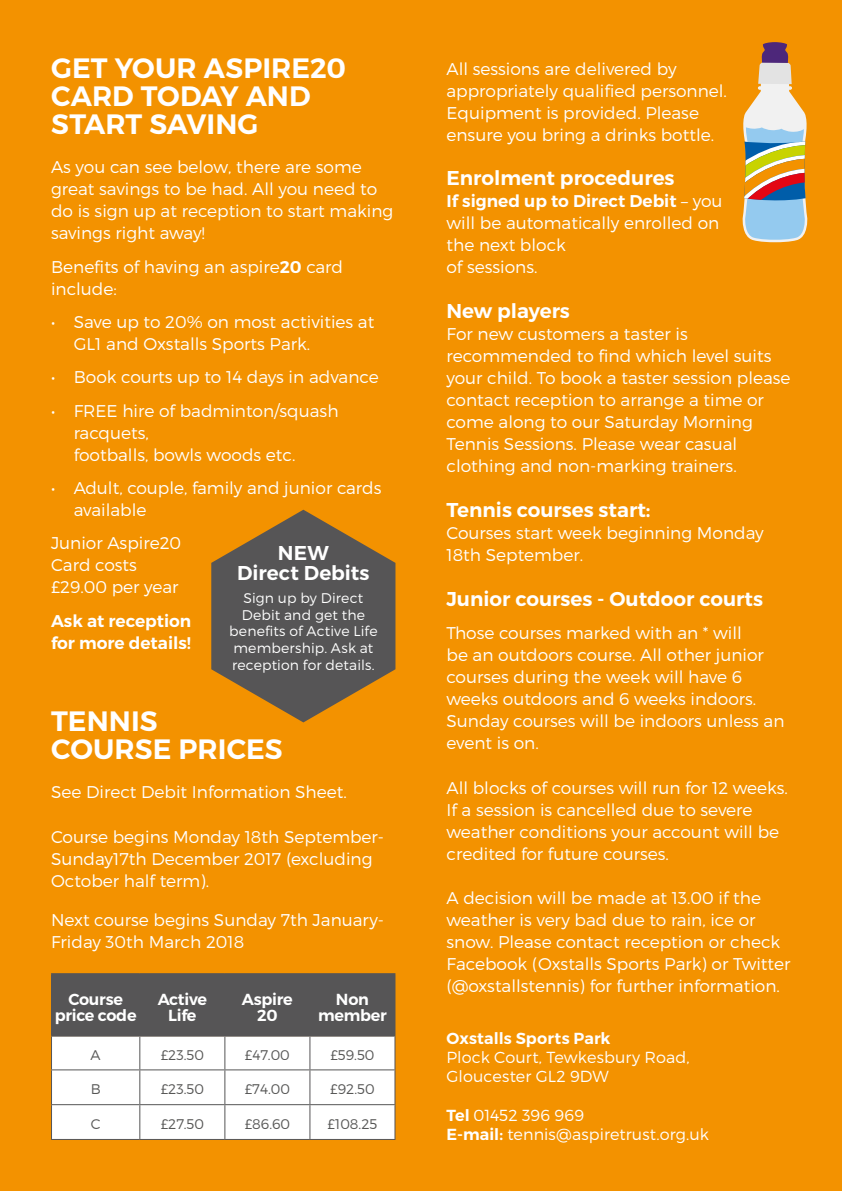
<style>
.page{position:relative;width:842px;height:1191px;background:#f39200}
.page>*{position:absolute;margin:0;border:0;box-sizing:border-box;transform-origin:0 0}
.t1{font:600 28px/28px "Montserrat";color:#fff}
.t2{font:600 20px/20px "Montserrat";color:#fff;text-align:center}
.t3{font:300 17px/22px "Montserrat";color:#fff}
.t4{font:600 17px/22px "Montserrat";color:#fff}
.t5{font:300 16px/19.2px "Montserrat";letter-spacing:.005em;color:#fff}
.t6{font:600 16px/16px "Montserrat";letter-spacing:-.015em;color:#fff;text-align:center}
.t7{font:600 16px "Montserrat";letter-spacing:.005em;color:#fff}
.t8{font:300 14px/16.8px "Montserrat";letter-spacing:.01em;color:#fff;text-align:center}
.t9{font:300 14px "Montserrat";color:#575756}
.s1{font-weight:600}
</style>
<div class="page">
<svg style="left:211px;top:510px;width:184px;height:212px"></svg>
<svg style="left:52px;top:974px;width:342px;height:165px;background:#bdbdbd"></svg>
<hr style="left:51px;top:973px;width:89px;height:1px;background:#565556">
<hr style="left:51px;top:974px;width:1px;height:61px;background:#565556">
<hr style="left:140px;top:973px;width:85px;height:1px;background:#565556">
<hr style="left:139px;top:974px;width:1px;height:61px;background:#565556">
<hr style="left:225px;top:973px;width:85px;height:1px;background:#565556">
<hr style="left:224px;top:974px;width:1px;height:61px;background:#565556">
<hr style="left:310px;top:973px;width:85px;height:1px;background:#565556">
<hr style="left:309px;top:974px;width:1px;height:61px;background:#565556">
<hr style="left:394px;top:974px;width:1px;height:61px;background:#565556">
<hr style="left:51px;top:1035px;width:89px;height:1px;background:#565556">
<hr style="left:51px;top:1036px;width:1px;height:33px;background:#565556">
<hr style="left:140px;top:1035px;width:85px;height:1px;background:#565556">
<hr style="left:139px;top:1036px;width:1px;height:33px;background:#565556">
<hr style="left:225px;top:1035px;width:85px;height:1px;background:#565556">
<hr style="left:224px;top:1036px;width:1px;height:33px;background:#565556">
<hr style="left:310px;top:1035px;width:85px;height:1px;background:#565556">
<hr style="left:309px;top:1036px;width:1px;height:33px;background:#565556">
<hr style="left:394px;top:1036px;width:1px;height:33px;background:#565556">
<hr style="left:51px;top:1069px;width:89px;height:1px;background:#565556">
<hr style="left:51px;top:1070px;width:1px;height:34px;background:#565556">
<hr style="left:140px;top:1069px;width:85px;height:1px;background:#565556">
<hr style="left:139px;top:1070px;width:1px;height:34px;background:#565556">
<hr style="left:225px;top:1069px;width:85px;height:1px;background:#565556">
<hr style="left:224px;top:1070px;width:1px;height:34px;background:#565556">
<hr style="left:310px;top:1069px;width:85px;height:1px;background:#565556">
<hr style="left:309px;top:1070px;width:1px;height:34px;background:#565556">
<hr style="left:394px;top:1070px;width:1px;height:34px;background:#565556">
<hr style="left:51px;top:1104px;width:89px;height:1px;background:#565556">
<hr style="left:51px;top:1105px;width:1px;height:34px;background:#565556">
<hr style="left:140px;top:1104px;width:85px;height:1px;background:#565556">
<hr style="left:139px;top:1105px;width:1px;height:34px;background:#565556">
<hr style="left:225px;top:1104px;width:85px;height:1px;background:#565556">
<hr style="left:224px;top:1105px;width:1px;height:34px;background:#565556">
<hr style="left:310px;top:1104px;width:85px;height:1px;background:#565556">
<hr style="left:309px;top:1105px;width:1px;height:34px;background:#565556">
<hr style="left:394px;top:1105px;width:1px;height:34px;background:#565556">
<hr style="left:51px;top:1139px;width:89px;height:1px;background:#565556">
<hr style="left:140px;top:1139px;width:85px;height:1px;background:#565556">
<hr style="left:225px;top:1139px;width:85px;height:1px;background:#565556">
<hr style="left:310px;top:1139px;width:85px;height:1px;background:#565556">
<svg style="left:743px;top:42px;width:64px;height:200px"></svg>
<h1 class="t1" style="left:51px;top:54px;width:296px">GET YOUR ASPIRE20<br>CARD TODAY AND<br>START SAVING</h1>
<p class="t3" style="left:51px;top:156px;width:344px">As you can see below, there are some great savings to be had. All you need to do is sign up at reception to start making savings right away!</p>
<p class="t3" style="left:51px;top:255px;width:294px">Benefits of having an aspire<span class="s1">20</span> card include:</p>
<p class="t3" style="left:74px;top:310px;width:302px;text-indent:-23px">• Save up to 20% on most activities at<br>GL1 and Oxstalls Sports Park.</p>
<p class="t3" style="left:51px;top:366px;width:329px">• Book courts up to 14 days in advance</p>
<p class="t3" style="left:74px;top:399px;width:266px;text-indent:-23px">• FREE hire of badminton/squash racquets,<br>footballs, bowls woods etc.</p>
<p class="t3" style="left:74px;top:476px;width:309px;text-indent:-23px">• Adult, couple, family and junior cards available</p>
<p class="t3" style="left:51px;top:532px;width:132px">Junior Aspire20<br>Card costs £29.00 per year</p>
<p class="t4" style="left:51px;top:610px;width:142px">Ask at reception for more details!</p>
<p class="t2" style="left:237px;top:543px;width:134px">NEW<br>Direct Debits</p>
<p class="t8" style="left:229px;top:589px;width:150px">Sign up by Direct<br>Debit and get the benefits of Active Life membership. Ask at reception for details.</p>
<h1 class="t1" style="left:51px;top:707px;width:233px">TENNIS<br>COURSE PRICES</h1>
<p class="t3" style="left:51px;top:781px;width:297px">See Direct Debit Information Sheet.</p>
<p class="t3" style="left:51px;top:826px;width:335px">Course begins Monday 18th September-<br>Sunday17th December 2017 (excluding<br>October half term).</p>
<p class="t3" style="left:51px;top:909px;width:335px">Next course begins Sunday 7th January-<br>Friday 30th March 2018</p>
<p class="t6" style="left:55px;top:991px;width:83px">Course price code</p>
<p class="t6" style="left:158px;top:991px;width:51px">Active<br>Life</p>
<p class="t6" style="left:242px;top:991px;width:52px">Aspire<br>20</p>
<p class="t6" style="left:318px;top:991px;width:70px">Non member</p>
<p class="t9" style="left:91px;top:1046px;width:12px">A</p>
<p class="t9" style="left:161px;top:1046px;width:45px">£23.50</p>
<p class="t9" style="left:245px;top:1046px;width:46px">£47.00</p>
<p class="t9" style="left:330px;top:1046px;width:46px">£59.50</p>
<p class="t9" style="left:91px;top:1080px;width:12px">B</p>
<p class="t9" style="left:161px;top:1080px;width:45px">£23.50</p>
<p class="t9" style="left:245px;top:1080px;width:47px">£74.00</p>
<p class="t9" style="left:330px;top:1080px;width:46px">£92.50</p>
<p class="t9" style="left:91px;top:1115px;width:11px">C</p>
<p class="t9" style="left:161px;top:1115px;width:45px">£27.50</p>
<p class="t9" style="left:245px;top:1115px;width:47px">£86.60</p>
<p class="t9" style="left:328px;top:1115px;width:51px">£108.25</p>
<p class="t3" style="left:446px;top:57px;width:282px">All sessions are delivered by appropriately qualified personnel.<br>Equipment is provided. Please ensure you bring a drinks bottle.</p>
<p class="t2" style="left:446px;top:168px;width:230px">Enrolment procedures</p>
<p class="t3" style="left:446px;top:190px;width:278px"><span class="s1">If signed up to Direct Debit</span> – you will be automatically enrolled on the next block<br>of sessions.</p>
<p class="t2" style="left:446px;top:301px;width:125px">New players</p>
<p class="t3" style="left:446px;top:323px;width:346px">For new customers a taster is recommended to find which level suits your child. To book a taster session please contact reception to arrange a time or come along to our Saturday Morning Tennis Sessions. Please wear casual clothing and non-marking trainers.</p>
<p class="t2" style="left:446px;top:500px;width:205px">Tennis courses start:</p>
<p class="t3" style="left:446px;top:521px;width:319px">Courses start week beginning Monday<br>18th September.</p>
<p class="t2" style="left:446px;top:588px;width:318px">Junior courses - Outdoor courts</p>
<p class="t3" style="left:446px;top:621px;width:340px">Those courses marked with an * will<br>be an outdoors course. All other junior courses during the week will have 6 weeks outdoors and 6 weeks indoors.<br>Sunday courses will be indoors unless an event is on.</p>
<p class="t3" style="left:446px;top:776px;width:343px">All blocks of courses will run for 12 weeks.<br>If a session is cancelled due to severe weather conditions your account will be credited for future courses.</p>
<p class="t3" style="left:446px;top:887px;width:345px">A decision will be made at 13.00 if the weather is very bad due to rain, ice or snow. Please contact reception or check Facebook (Oxstalls Sports Park) or Twitter (@oxstallstennis) for further information.</p>
<p class="t7" style="left:446px;top:1028px;width:166px">Oxstalls Sports Park</p>
<p class="t5" style="left:446px;top:1047px;width:245px">Plock Court, Tewkesbury Road,<br>Gloucester GL2 9DW</p>
<p class="t5" style="left:446px;top:1105px;width:264px"><span class="s1">Tel</span> 01452 396 969<br><span class="s1">E-mail:</span> tennis@aspiretrust.org.uk</p>
</div>
